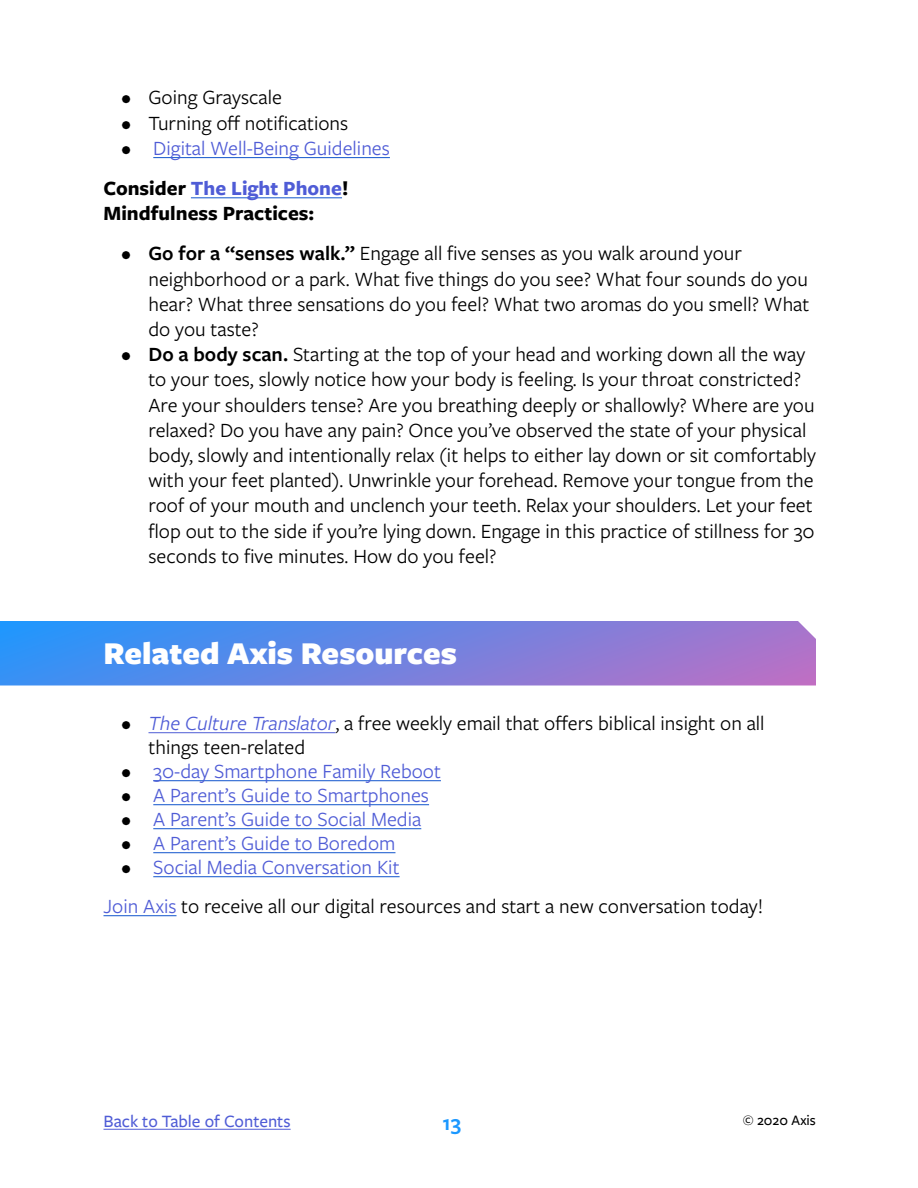
<style>
.page{position:relative;width:918px;height:1188px;background:#fff}
.page>*{position:absolute;margin:0;border:0;box-sizing:border-box;transform-origin:0 0}
.t1{font:900 33px "Freight Sans Pro";color:#fff}
.t2{font:600 22.5px "Freight Sans Pro";color:#1b98ff}
.t3{font:21px/25.2px "Freight Sans Pro";color:#000}
.t4{font:21px/40.2px "Freight Sans Pro";color:#4f5cd6}
.t5{font:700 21px "Freight Sans Pro";color:#000}
.t6{font:500 18px "Freight Sans Pro";color:#4f5cd6}
.t7{font:500 15px "Freight Sans Pro";color:#000}
.s1{color:#000}
.s2{font-weight:700;color:#000}
.s3{font-weight:700}
.s4{font-weight:600}
.s5{font-style:italic}
.s6{font-style:italic;color:#4f5cd6}
.s7{color:#4f5cd6}
</style>
<div class="page">
<hr style="left:104px;top:1129px;width:187px;height:1px;background:#4f5cd6">
<hr style="left:153px;top:157px;width:237px;height:1px;background:#15c">
<hr style="left:191px;top:198px;width:151px;height:1px;background:#15c">
<hr style="left:148px;top:732px;width:187px;height:1px;background:#4f5cd6">
<hr style="left:153px;top:780px;width:288px;height:1px;background:#15c">
<hr style="left:153px;top:804px;width:276px;height:1px;background:#15c">
<hr style="left:153px;top:828px;width:268px;height:1px;background:#15c">
<hr style="left:153px;top:852px;width:242px;height:1px;background:#15c">
<hr style="left:153px;top:876px;width:247px;height:1px;background:#15c">
<hr style="left:104px;top:915px;width:73px;height:1px;background:#15c">
<svg style="left:0;top:621px;width:816px;height:65px;background:#7084e0"></svg>
<p class="t3" style="left:122px;top:84px;width:162px">• Going Grayscale</p>
<p class="t3" style="left:122px;top:109px;width:228px">• Turning off notifications</p>
<p class="t4" style="left:104px;top:127px;width:288px;text-indent:18px"><span class="s1">•</span> Digital Well-Being Guidelines<br><span class="s2">Consider</span> <span class="s3">The Light Phone</span><span class="s2">!</span></p>
<p class="t5" style="left:104px;top:199px;width:212px">Mindfulness Practices:</p>
<p class="t3" style="left:149px;top:240px;width:662px;text-indent:-27px"><span class="s4">• Go for a “senses walk.”</span> Engage all five senses as you walk around your neighborhood or a park. What five things do you see? What four sounds do you hear? What three sensations do you feel? What two aromas do you smell? What do you taste?</p>
<p class="t3" style="left:149px;top:341px;width:669px;text-indent:-27px"><span class="s4">• Do a body scan.</span> Starting at the top of your head and working down all the way to your toes, slowly notice how your body is feeling. Is your throat constricted?<br>Are your shoulders tense? Are you breathing deeply or shallowly? Where are you relaxed? Do you have any pain? Once you’ve observed the state of your physical body, slowly and intentionally relax (it helps to either lay down or sit comfortably with your feet planted). Unwrinkle your forehead. Remove your tongue from the roof of your mouth and unclench your teeth. Relax your shoulders. Let your feet flop out to the side if you’re lying down. Engage in this practice of stillness for 30 seconds to five minutes. How do you feel?</p>
<h1 class="t1" style="left:104px;top:630px;width:355px">Related Axis Resources</h1>
<p class="t3" style="left:149px;top:710px;width:618px;line-height:24px;text-indent:-27px"><span class="s5">•</span> <span class="s6">The Culture Translator</span>, a free weekly email that offers biblical insight on all things teen-related</p>
<p class="t4" style="left:122px;top:750px;width:321px"><span class="s1">•</span> 30-day Smartphone Family Reboot</p>
<p class="t4" style="left:122px;top:774px;width:309px"><span class="s1">•</span> A Parent’s Guide to Smartphones</p>
<p class="t4" style="left:122px;top:798px;width:301px"><span class="s1">•</span> A Parent’s Guide to Social Media</p>
<p class="t4" style="left:122px;top:822px;width:275px"><span class="s1">•</span> A Parent’s Guide to Boredom</p>
<p class="t3" style="left:104px;top:847px;width:661px;line-height:39px;text-indent:18px">• <span class="s7">Social Media Conversation Kit<br>Join Axis</span> to receive all our digital resources and start a new conversation today!</p>
<p class="t6" style="left:104px;top:1109px;width:189px">Back to Table of Contents</p>
<p class="t2" style="left:442px;top:1107px;width:20px">13</p>
<p class="t7" style="left:743px;top:1110px;width:75px">© 2020 Axis</p>
</div>
